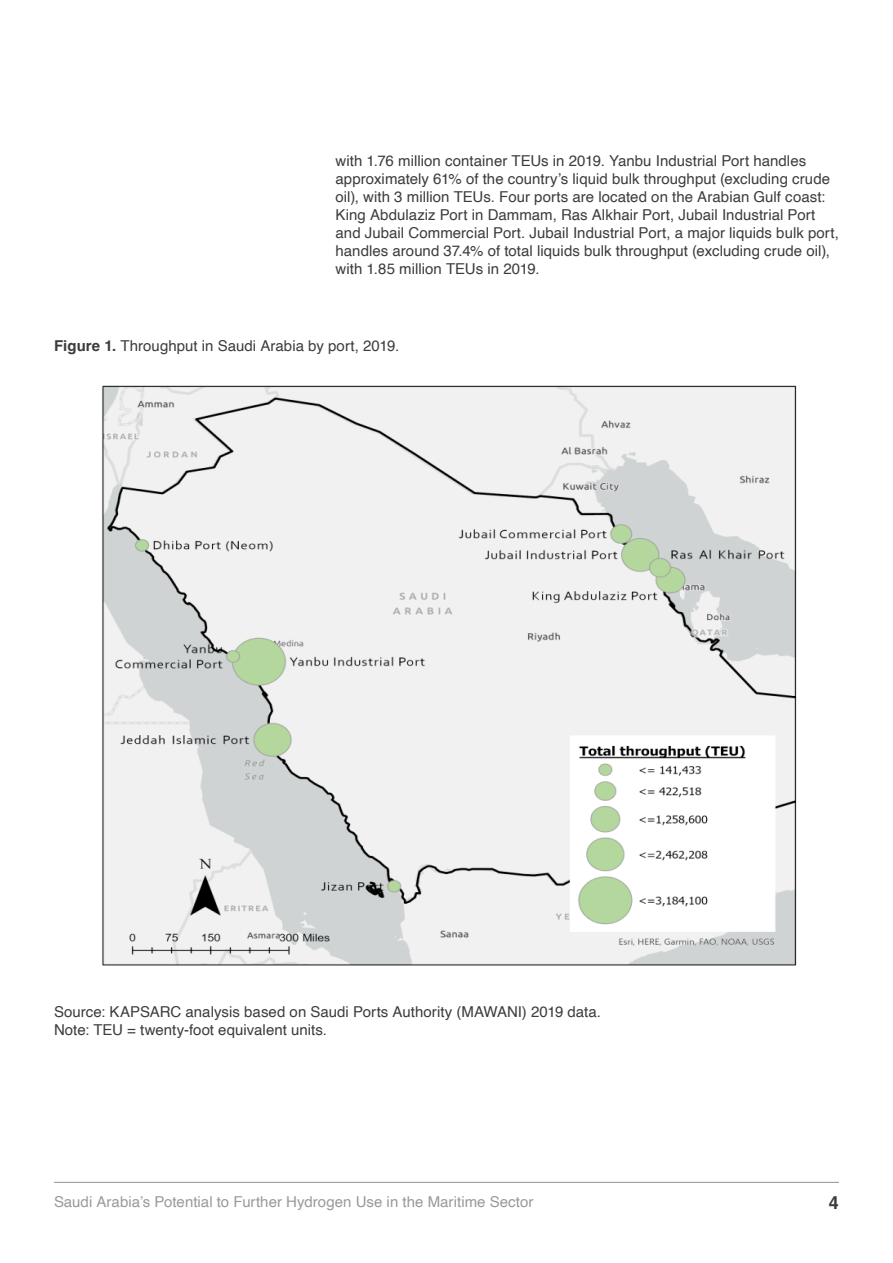
<style>
.page{position:relative;width:893px;height:1263px;background:#fff}
.page>*{position:absolute;margin:0;border:0;box-sizing:border-box;transform-origin:0 0}
.t1{font:700 18px "Helvetica";color:#3c3c3b}
.t2{font:15px/18px "Helvetica";letter-spacing:.005em;color:#3c3c3b}
.t3{font:15px "Helvetica";letter-spacing:.005em;color:#9a9a9a}
.s1{font-weight:700}
</style>
<div class="page">
<hr style="left:54px;top:1182px;width:785px;height:1px;background:#9d9d9c">
<img style="left:102px;top:385px;width:695px;height:581px">
<p class="t2" style="left:335px;top:153px;width:505px">with 1.76 million container TEUs in 2019. Yanbu Industrial Port handles approximately 61% of the country’s liquid bulk throughput (excluding crude oil), with 3 million TEUs. Four ports are located on the Arabian Gulf coast:<br>King Abdulaziz Port in Dammam, Ras Alkhair Port, Jubail Industrial Port and Jubail Commercial Port. Jubail Industrial Port, a major liquids bulk port, handles around 37.4% of total liquids bulk throughput (excluding crude oil), with 1.85 million TEUs in 2019.</p>
<p class="t2" style="left:54px;top:338px;width:347px"><span class="s1">Figure 1.</span> Throughput in Saudi Arabia by port, 2019.</p>
<p class="t2" style="left:54px;top:1003px;width:549px">Source: KAPSARC analysis based on Saudi Ports Authority (MAWANI) 2019 data.<br>Note: TEU = twenty-foot equivalent units.</p>
<p class="t3" style="left:54px;top:1190px;width:481px">Saudi Arabia’s Potential to Further Hydrogen Use in the Maritime Sector</p>
<p class="t1" style="left:829px;top:1191px;width:12px">4</p>
</div>
